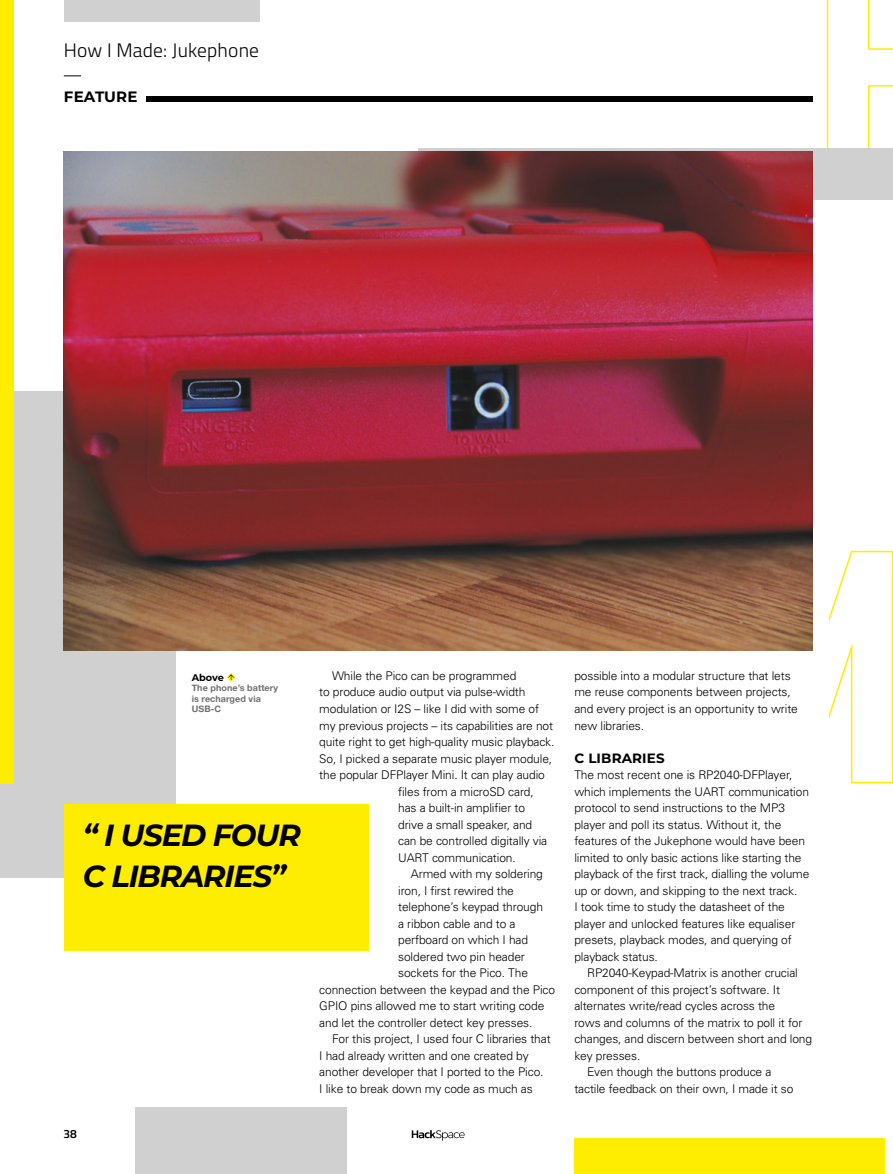
<style>
.page{position:relative;width:893px;height:1174px;background:#fff}
.page>*{position:absolute;margin:0;border:0;box-sizing:border-box;transform-origin:0 0}
.t1{font:italic 700 30.6px/40.7px "Montserrat";letter-spacing:-.04em;color:#000}
.t2{font:300 19.5px "Titillium Web";letter-spacing:.01em;color:#000}
.t3{font:700 15px "Montserrat";letter-spacing:.01em;color:#000}
.t4{font:700 13.5px "Montserrat";letter-spacing:.01em;color:#000}
.t5{font:300 12px/16.5px "Univers";letter-spacing:-.01em;color:#000}
.t6{font:600 12px "Titillium Web";color:#000}
.t7{font:700 9.75px "Montserrat";letter-spacing:-.005em;color:#000}
.t8{font:9px/10.5px "Alte Haas Grotesk Bold";letter-spacing:.01em;color:#706f6f}
</style>
<div class="page">
<svg style="left:412px;top:1130px;width:53px;height:10px"></svg>
<svg style="left:64px;top:76px;width:17px;height:1px"></svg>
<div style="left:146px;top:97px;width:666px;height:5px;background:#000"></div>
<div style="left:64px;top:0;width:195px;height:22px;background:#d0d0d0"></div>
<div style="left:574px;top:1138px;width:310px;height:36px;background:#ffed00"></div>
<div style="left:0;top:392px;width:176px;height:486px;background:#d0d0d0"></div>
<div style="left:135px;top:1107px;width:212px;height:67px;background:#d0d0d0"></div>
<svg style="left:829px;top:550px;width:64px;height:234px"></svg>
<svg style="left:826px;top:0;width:67px;height:148px"></svg>
<div style="left:418px;top:148px;width:475px;height:52px;background:#d0d0d0"></div>
<div style="left:64px;top:804px;width:304px;height:147px;background:#ffed00"></div>
<img style="left:64px;top:152px;width:748px;height:499px">
<div style="left:0;top:0;width:14px;height:783px;background:#ffed00"></div>
<svg style="left:227px;top:673px;width:8px;height:8px"></svg>
<h2 class="t2" style="left:64px;top:36px;width:197px">How I Made: Jukephone</h2>
<p class="t3" style="left:64px;top:86px;width:75px">FEATURE</p>
<p class="t7" style="left:192px;top:670px;width:34px">Above</p>
<p class="t8" style="left:192px;top:683px;width:88px">The phone’s battery is recharged via<br>USB-C</p>
<h1 class="t1" style="left:83px;top:813px;width:220px">“ I USED FOUR<br>C LIBRARIES”</h1>
<p class="t6" style="left:63px;top:1124px;width:15px">38</p>
<p class="t5" style="left:332px;top:667px;width:186px">While the Pico can be programmed</p>
<p class="t5" style="left:319px;top:684px;width:208px">to produce audio output via pulse-width</p>
<p class="t5" style="left:319px;top:700px;width:221px">modulation or I2S – like I did with some of</p>
<p class="t5" style="left:319px;top:717px;width:235px">my previous projects – its capabilities are not</p>
<p class="t5" style="left:319px;top:733px;width:237px">quite right to get high-quality music playback.</p>
<p class="t5" style="left:319px;top:750px;width:234px">So, I picked a separate music player module,</p>
<p class="t5" style="left:319px;top:766px;width:227px">the popular DFPlayer Mini. It can play audio</p>
<p class="t5" style="left:398px;top:783px;width:137px">files from a microSD card,</p>
<p class="t5" style="left:398px;top:799px;width:128px">has a built-in amplifier to</p>
<p class="t5" style="left:398px;top:816px;width:136px">drive a small speaker, and</p>
<p class="t5" style="left:398px;top:832px;width:151px">can be controlled digitally via</p>
<p class="t5" style="left:398px;top:849px;width:119px">UART communication.</p>
<p class="t5" style="left:411px;top:865px;width:134px">Armed with my soldering</p>
<p class="t5" style="left:398px;top:882px;width:117px">iron, I first rewired the</p>
<p class="t5" style="left:398px;top:898px;width:146px">telephone’s keypad through</p>
<p class="t5" style="left:398px;top:915px;width:119px">a ribbon cable and to a</p>
<p class="t5" style="left:398px;top:931px;width:131px">perfboard on which I had</p>
<p class="t5" style="left:398px;top:948px;width:128px">soldered two pin header</p>
<p class="t5" style="left:398px;top:964px;width:131px">sockets for the Pico. The</p>
<p class="t5" style="left:319px;top:981px;width:237px">connection between the keypad and the Pico</p>
<p class="t5" style="left:319px;top:997px;width:227px">GPIO pins allowed me to start writing code</p>
<p class="t5" style="left:319px;top:1014px;width:215px">and let the controller detect key presses.</p>
<p class="t5" style="left:332px;top:1030px;width:220px">For this project, I used four C libraries that</p>
<p class="t5" style="left:319px;top:1047px;width:211px">I had already written and one created by</p>
<p class="t5" style="left:319px;top:1063px;width:226px">another developer that I ported to the Pico.</p>
<p class="t5" style="left:319px;top:1080px;width:215px">I like to break down my code as much as</p>
<p class="t5" style="left:574px;top:667px;width:225px">possible into a modular structure that lets me reuse components between projects, and every project is an opportunity to write new libraries.</p>
<p class="t4" style="left:574px;top:748px;width:92px">C LIBRARIES</p>
<p class="t5" style="left:574px;top:766px;width:237px">The most recent one is RP2040-DFPlayer, which implements the UART communication protocol to send instructions to the MP3 player and poll its status. Without it, the features of the Jukephone would have been limited to only basic actions like starting the playback of the first track, dialling the volume up or down, and skipping to the next track.<br>I took time to study the datasheet of the player and unlocked features like equaliser presets, playback modes, and querying of playback status.</p>
<p class="t5" style="left:587px;top:964px;width:212px">RP2040-Keypad-Matrix is another crucial</p>
<p class="t5" style="left:574px;top:981px;width:207px">component of this project’s software. It</p>
<p class="t5" style="left:574px;top:997px;width:202px">alternates write/read cycles across the</p>
<p class="t5" style="left:574px;top:1014px;width:230px">rows and columns of the matrix to poll it for</p>
<p class="t5" style="left:574px;top:1030px;width:239px">changes, and discern between short and long</p>
<p class="t5" style="left:574px;top:1047px;width:68px">key presses.</p>
<p class="t5" style="left:587px;top:1063px;width:186px">Even though the buttons produce a</p>
<p class="t5" style="left:574px;top:1080px;width:221px">tactile feedback on their own, I made it so</p>
</div>
